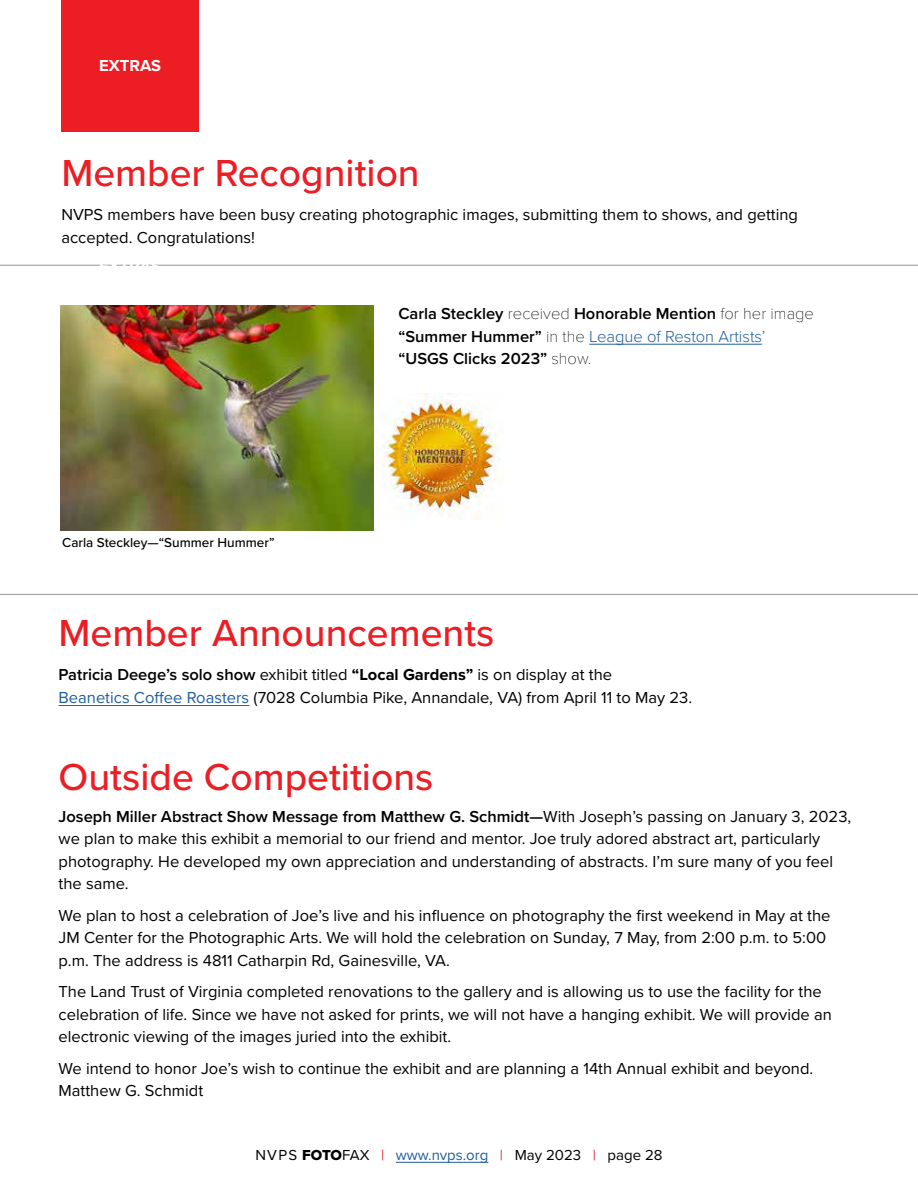
<style>
.page{position:relative;width:918px;height:1188px;background:#fff}
.page>*{position:absolute;margin:0;border:0;box-sizing:border-box;transform-origin:0 0}
.smaller_section_head{font:500 39px "Proxima Nova";color:#ed1d24}
.Flush_left__rag_righ{font:500 39px "Proxima Nova";color:#ed1d24}
.Flush_left__rag_righ-2{font:16.5px/22.5px "Proxima Nova";color:#000}
.Flush_left__rag_righ-3{font:600 16.5px/22.5px "Proxima Nova";color:#000}
.t1{font:700 16.5px "Proxima Nova";color:#fff}
.t2{font:15px "Proxima Nova";color:#000}
.Captions_Left{font:500 13.5px "Proxima Nova";color:#000}
.s1{font-family:"Proxima Nova T";font-weight:100}
.s2{font-weight:300;color:#215e9e}
.s3{font-weight:600}
.s4{font-weight:700}
.s5{color:#215e9e}
.s6{font-family:"Proxima Nova Extrabld"}
.s7{color:#ed1d24}
</style>
<div class="page">
<hr style="left:396px;top:1162px;width:92px;height:1px;background:#215e9e">
<div style="left:62px;top:0;width:137px;height:131px;background:#ed1d24"></div>
<hr style="left:0;top:265px;width:918px;height:1px;background:#939598">
<hr style="left:589px;top:344px;width:173px;height:1px;background:#215e9e">
<img style="left:60px;top:306px;width:313px;height:224px">
<hr style="left:59px;top:705px;width:190px;height:1px;background:#215e9e">
<hr style="left:0;top:594px;width:918px;height:1px;background:#939598">
<img style="left:377px;top:393px;width:126px;height:127px">
<p class="t1" style="left:99px;top:53px;width:63px">EXTRAS</p>
<p class="smaller_section_head" style="left:61px;top:144px;width:360px">Member Recognition</p>
<p class="Flush_left__rag_righ-2" style="left:61px;top:203px;width:738px">NVPS members have been busy creating photographic images, submitting them to shows, and getting accepted. Congratulations!</p>
<p class="t1" style="left:99px;top:254px;width:63px">EXTRAS</p>
<p class="Flush_left__rag_righ-3" style="left:398px;top:302px;width:417px">Carla Steckley <span class="s1">received</span> Honorable Mention <span class="s1">for her image </span>“Summer Hummer” <span class="s1">in the</span> <span class="s2">League of Reston Artists’ </span>“USGS Clicks 2023” <span class="s1">show.</span></p>
<p class="Captions_Left" style="left:62px;top:532px;width:214px">Carla Steckley—“Summer Hummer”</p>
<p class="smaller_section_head" style="left:59px;top:604px;width:437px">Member Announcements</p>
<p class="Flush_left__rag_righ-2" style="left:59px;top:663px;width:635px"><span class="s3">Patricia Deege’s solo show</span> exhibit titled <span class="s4">“Local Gardens”</span> is on display at the<br><span class="s5">Beanetics Coffee Roasters</span> (7028 Columbia Pike, Annandale, VA) from April 11 to May 23.</p>
<p class="Flush_left__rag_righ" style="left:59px;top:748px;width:376px">Outside Competitions</p>
<p class="Flush_left__rag_righ-2" style="left:59px;top:804px;width:794px"><span class="s3">Joseph Miller Abstract Show Message from Matthew G. Schmidt—</span>With Joseph’s passing on January 3, 2023, we plan to make this exhibit a memorial to our friend and mentor. Joe truly adored abstract art, particularly photography. He developed my own appreciation and understanding of abstracts. I’m sure many of you feel the same.</p>
<p class="Flush_left__rag_righ-2" style="left:59px;top:903px;width:773px">We plan to host a celebration of Joe’s live and his influence on photography the first weekend in May at the<br>JM Center for the Photographic Arts. We will hold the celebration on Sunday, 7 May, from 2:00 p.m. to 5:00 p.m. The address is 4811 Catharpin Rd, Gainesville, VA.</p>
<p class="Flush_left__rag_righ-2" style="left:59px;top:980px;width:775px">The Land Trust of Virginia completed renovations to the gallery and is allowing us to use the facility for the celebration of life. Since we have not asked for prints, we will not have a hanging exhibit. We will provide an electronic viewing of the images juried into the exhibit.</p>
<p class="Flush_left__rag_righ-2" style="left:59px;top:1056px;width:756px">We intend to honor Joe’s wish to continue the exhibit and are planning a 14th Annual exhibit and beyond.<br>Matthew G. Schmidt</p>
<p class="t2" style="left:255px;top:1144px;width:409px">NVPS <span class="s6">FOTO</span>FAX <span class="s7">|</span> <span class="s5">www.nvps.org</span> <span class="s7">|</span> May 2023 <span class="s7">|</span> page 28</p>
</div>
